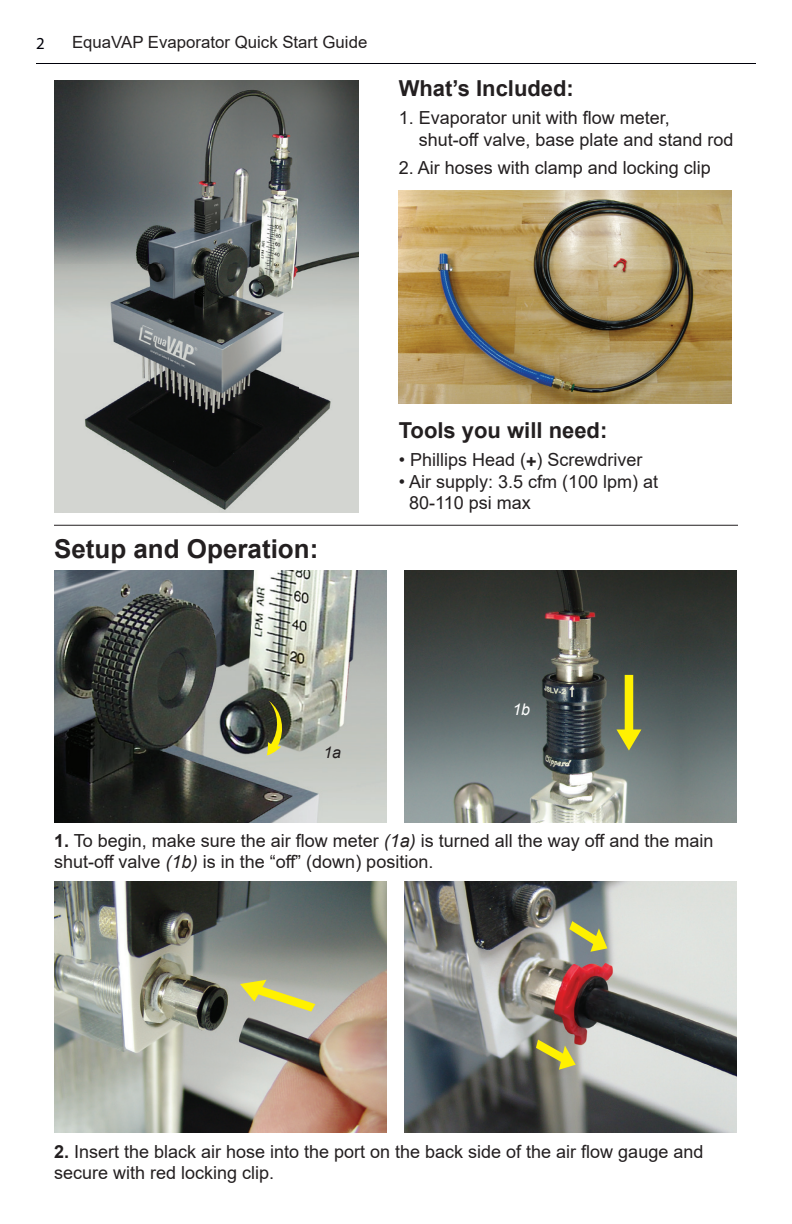
<style>
.page{position:relative;width:792px;height:1224px;background:#fff}
.page>*{position:absolute;margin:0;border:0;box-sizing:border-box;transform-origin:0 0}
.t1{font:700 26px "Arial";color:#231f20}
.t2{font:700 22px "Arial";color:#231f20}
.t3{font:18px/21.6px "Arial";color:#231f20}
.t4{font:16.8px "Arial";color:#231f20}
.t5{font:16.8px "Myriad Pro";color:#000009}
.t6{font:italic 16px "Arial";color:#231f20}
.t7{font:italic 16px "Arial";color:#fff}
.s1{font-weight:700}
.s2{font-style:italic}
</style>
<div class="page">
<img style="left:54px;top:80px;width:305px;height:432px">
<hr style="left:54px;top:525px;width:684px;height:1px;background:#231f20">
<img style="left:399px;top:190px;width:333px;height:214px">
<img style="left:54px;top:881px;width:333px;height:252px">
<svg style="left:240px;top:980px;width:75px;height:32px;background:#cbc87c"></svg>
<img style="left:404px;top:881px;width:333px;height:252px">
<svg style="left:569px;top:921px;width:38px;height:31px"></svg>
<svg style="left:536px;top:1040px;width:40px;height:30px"></svg>
<img style="left:54px;top:571px;width:333px;height:252px">
<svg style="left:267px;top:701px;width:19px;height:54px"></svg>
<img style="left:404px;top:571px;width:333px;height:252px">
<svg style="left:617px;top:675px;width:24px;height:76px;background:#9a9b3b"></svg>
<hr style="left:36px;top:63px;width:720px;height:1px;background:#000009">
<p class="t5" style="left:36px;top:33px;width:10px">2</p>
<p class="t4" style="left:72px;top:31px;width:297px">EquaVAP Evaporator Quick Start Guide</p>
<p class="t2" style="left:399px;top:73px;width:177px">What’s Included:</p>
<p class="t3" style="left:419px;top:107px;width:316px;text-indent:-20px">1. Evaporator unit with flow meter, shut-off valve, base plate and stand rod</p>
<p class="t3" style="left:399px;top:156px;width:314px">2. Air hoses with clamp and locking clip</p>
<h1 class="t1" style="left:54px;top:530px;width:266px">Setup and Operation:</h1>
<p class="t6" style="left:323px;top:742px;width:19px">1a</p>
<p class="t2" style="left:399px;top:415px;width:210px">Tools you will need:</p>
<p class="t3" style="left:399px;top:449px;width:245px">• Phillips Head (<span class="s1">+</span>) Screwdriver</p>
<p class="t3" style="left:409px;top:470px;width:251px;text-indent:-10px">• Air supply: 3.5 cfm (100 lpm) at<br>80-110 psi max</p>
<p class="t7" style="left:512px;top:699px;width:19px">1b</p>
<p class="t3" style="left:54px;top:829px;width:661px"><span class="s1">1.</span> To begin, make sure the air flow meter <span class="s2">(1a)</span> is turned all the way off and the main shut-off valve <span class="s2">(1b)</span> is in the “off” (down) position.</p>
<p class="t3" style="left:54px;top:1140px;width:651px"><span class="s1">2.</span> Insert the black air hose into the port on the back side of the air flow gauge and secure with red locking clip.</p>
</div>
